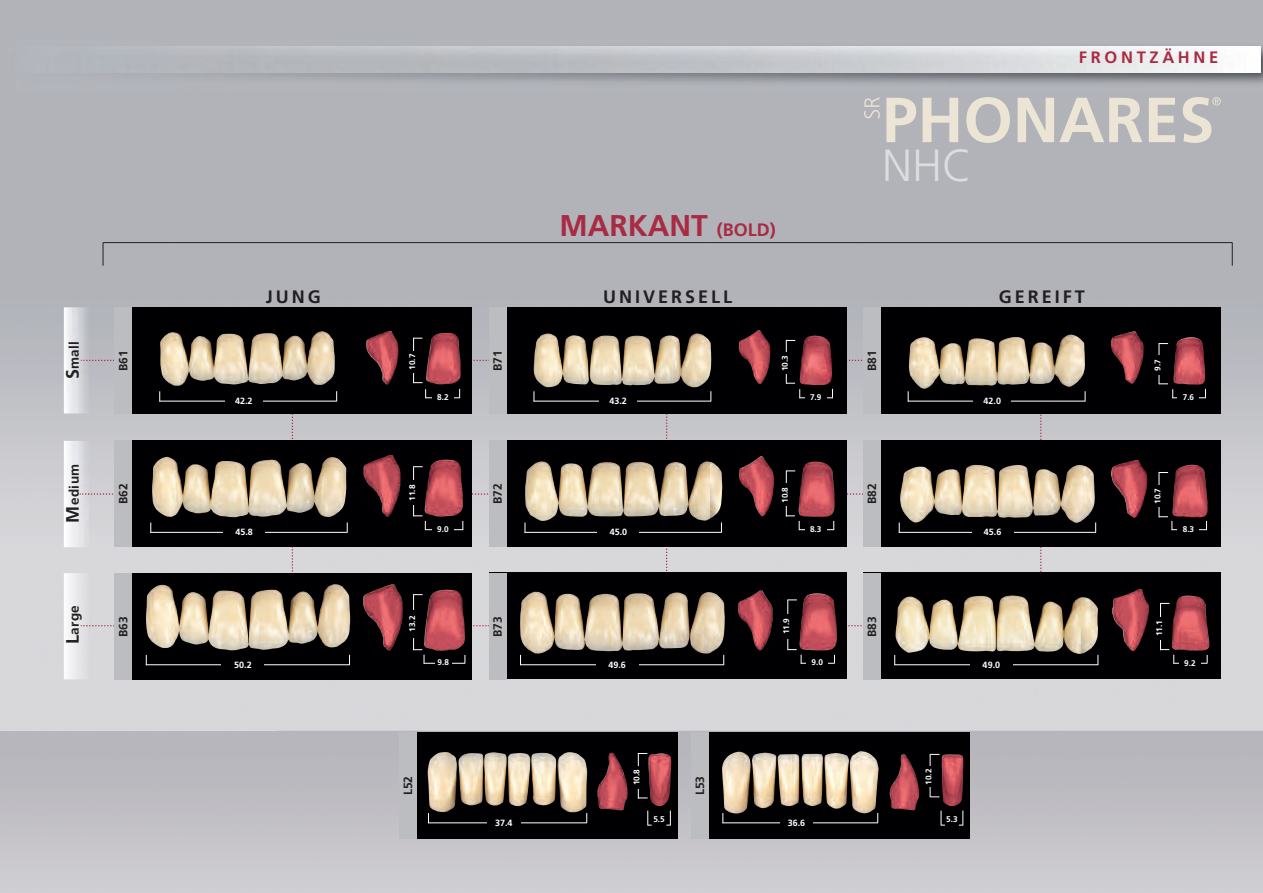
<style>
.page{position:relative;width:1263px;height:893px;background:#fff}
.page>*{position:absolute;margin:0;border:0;box-sizing:border-box;transform-origin:0 0}
.t1{font:300 45px "Frutiger";color:#dcdddf}
.t2{font:700 30px "Frutiger";color:#a92b43}
.t3{font:700 18px "Frutiger";letter-spacing:.165em;color:#231f20}
.t4{font:700 16.5px "Frutiger";letter-spacing:.22em;color:#a92b43}
.t5{font:700 13.5px "Frutiger";letter-spacing:.03em;color:#231f20}
.t6{font:700 12px "Frutiger";color:#231f20}
.t7{font:700 9px "Frutiger";color:#fff}
.t8{font:700 8.25px "Frutiger";color:#fff}
.s1{font-size:18px}
</style>
<div class="page">
<img style="left:0;top:0;width:1263px;height:893px">
<img style="left:0;top:39px;width:1263px;height:54px">
<img style="left:0;top:47px;width:1261px;height:25px">
<div style="left:399px;top:732px;width:279px;height:106px;background:#000003"></div>
<img style="left:427px;top:752px;width:160px;height:60px">
<div style="left:691px;top:732px;width:279px;height:106px;background:#000003"></div>
<img style="left:722px;top:751px;width:157px;height:63px">
<div style="left:115px;top:307px;width:357px;height:107px;background:#000003"></div>
<img style="left:163px;top:331px;width:169px;height:7px">
<div style="left:863px;top:307px;width:357px;height:107px;background:#000003"></div>
<img style="left:920px;top:334px;width:159px;height:4px">
<div style="left:489px;top:307px;width:357px;height:107px;background:#000003"></div>
<img style="left:539px;top:333px;width:168px;height:5px">
<div style="left:863px;top:440px;width:357px;height:107px;background:#000003"></div>
<div style="left:115px;top:573px;width:357px;height:106px;background:#000003"></div>
<div style="left:863px;top:573px;width:357px;height:106px;background:#000003"></div>
<div style="left:489px;top:573px;width:357px;height:106px;background:#000003"></div>
<div style="left:115px;top:307px;width:17px;height:107px;background:#bcbdc0"></div>
<div style="left:115px;top:573px;width:17px;height:106px;background:#bcbdc0"></div>
<div style="left:399px;top:732px;width:18px;height:106px;background:#bcbdc0"></div>
<div style="left:691px;top:732px;width:18px;height:106px;background:#bcbdc0"></div>
<hr style="left:428px;top:822px;width:159px;height:1px;background:#fff">
<div style="left:487px;top:819px;width:33px;height:9px;background:#000003"></div>
<hr style="left:722px;top:822px;width:156px;height:1px;background:#fff">
<div style="left:780px;top:819px;width:33px;height:9px;background:#000003"></div>
<div style="left:489px;top:307px;width:17px;height:107px;background:#bcbdc0"></div>
<div style="left:489px;top:573px;width:17px;height:106px;background:#bcbdc0"></div>
<div style="left:863px;top:307px;width:17px;height:107px;background:#bcbdc0"></div>
<div style="left:863px;top:573px;width:17px;height:106px;background:#bcbdc0"></div>
<hr style="left:1172px;top:397px;width:34px;height:1px;background:#fff">
<hr style="left:1171px;top:529px;width:36px;height:1px;background:#fff">
<img style="left:432px;top:333px;width:26px;height:5px">
<img style="left:381px;top:331px;width:14px;height:7px">
<img style="left:648px;top:753px;width:23px;height:53px">
<img style="left:597px;top:753px;width:26px;height:57px">
<hr style="left:638px;top:753px;width:1px;height:46px;background:#fff">
<div style="left:633px;top:766px;width:10px;height:22px;background:#000003"></div>
<img style="left:942px;top:754px;width:21px;height:52px">
<hr style="left:930px;top:754px;width:1px;height:43px;background:#fff">
<div style="left:925px;top:766px;width:10px;height:21px;background:#000003"></div>
<img style="left:806px;top:336px;width:19px;height:2px">
<img style="left:746px;top:330px;width:19px;height:8px">
<img style="left:1174px;top:337px;width:31px;height:48px">
<div style="left:1178px;top:394px;width:21px;height:12px;background:#000003"></div>
<img style="left:1112px;top:331px;width:27px;height:7px">
<img style="left:1174px;top:465px;width:34px;height:52px">
<div style="left:1178px;top:525px;width:21px;height:12px;background:#000003"></div>
<img style="left:1174px;top:596px;width:35px;height:55px">
<hr style="left:103px;top:242px;width:1129px;height:1px;background:#231f20">
<svg style="left:103px;top:242px;width:1px;height:24px"></svg>
<svg style="left:1232px;top:242px;width:1px;height:24px"></svg>
<svg style="left:886px;top:98px;width:30px;height:44px"></svg>
<svg style="left:922px;top:98px;width:36px;height:44px;background:#d2cec8"></svg>
<svg style="left:966px;top:97px;width:44px;height:46px;background:#cdcac6"></svg>
<svg style="left:1017px;top:97px;width:125px;height:45px;background:#cecbc7"></svg>
<svg style="left:1149px;top:98px;width:26px;height:44px"></svg>
<svg style="left:1183px;top:97px;width:38px;height:46px;background:#c9c7c4"></svg>
<svg style="left:864px;top:97px;width:16px;height:21px"></svg>
<img style="left:64px;top:573px;width:25px;height:106px">
<img style="left:64px;top:307px;width:25px;height:106px">
<img style="left:64px;top:441px;width:15px;height:106px">
<hr style="left:1173px;top:663px;width:34px;height:1px;background:#fff">
<svg style="left:79px;top:338px;width:1095px;height:327px"></svg>
<div style="left:435px;top:659px;width:16px;height:11px;background:#000003"></div>
<div style="left:807px;top:659px;width:21px;height:12px;background:#000003"></div>
<div style="left:1179px;top:659px;width:21px;height:12px;background:#000003"></div>
<img style="left:890px;top:754px;width:25px;height:56px">
<svg style="left:647px;top:810px;width:5px;height:16px"></svg>
<svg style="left:666px;top:810px;width:5px;height:16px"></svg>
<svg style="left:941px;top:810px;width:4px;height:16px"></svg>
<svg style="left:959px;top:810px;width:4px;height:16px"></svg>
<h3 class="t5" style="left:69px;top:379px;width:40px;rotate:-90deg"><span class="s1">S</span>mall</h3>
<h3 class="t5" style="left:69px;top:522px;width:60px;rotate:-90deg"><span class="s1">M</span>edium</h3>
<h3 class="t5" style="left:69px;top:644px;width:41px;rotate:-90deg"><span class="s1">L</span>arge</h3>
<h3 class="t6" style="left:119px;top:371px;width:22px;rotate:-90deg">B61</h3>
<h3 class="t6" style="left:119px;top:504px;width:22px;rotate:-90deg">B62</h3>
<h3 class="t6" style="left:119px;top:637px;width:22px;rotate:-90deg">B63</h3>
<h3 class="t4" style="left:1079px;top:51px;width:141px">FRONTZÄHNE</h3>
<h2 class="t2" style="left:559px;top:213px;width:218px">MARKANT <span class="s1">(BOLD)</span></h2>
<h1 class="t1" style="left:882px;top:147px;width:92px">NHC</h1>
<h3 class="t3" style="left:266px;top:289px;width:56px">JUNG</h3>
<h3 class="t3" style="left:603px;top:289px;width:131px">UNIVERSELL</h3>
<h3 class="t3" style="left:999px;top:289px;width:88px">GEREIFT</h3>
<p class="t7" style="left:235px;top:397px;width:19px">42.2</p>
<p class="t8" style="left:409px;top:370px;width:18px;rotate:-90deg">10.7</p>
<p class="t8" style="left:437px;top:394px;width:13px">8.2</p>
<h3 class="t6" style="left:493px;top:371px;width:22px;rotate:-90deg">B71</h3>
<p class="t7" style="left:609px;top:397px;width:19px">43.2</p>
<p class="t8" style="left:782px;top:371px;width:18px;rotate:-90deg">10.3</p>
<p class="t8" style="left:810px;top:394px;width:13px">7.9</p>
<h3 class="t6" style="left:867px;top:371px;width:22px;rotate:-90deg">B81</h3>
<p class="t7" style="left:983px;top:397px;width:19px">42.0</p>
<p class="t7" style="left:235px;top:529px;width:19px">45.8</p>
<p class="t8" style="left:409px;top:501px;width:18px;rotate:-90deg">11.8</p>
<p class="t8" style="left:437px;top:526px;width:13px">9.0</p>
<h3 class="t6" style="left:493px;top:504px;width:22px;rotate:-90deg">B72</h3>
<p class="t7" style="left:610px;top:529px;width:19px">45.0</p>
<p class="t8" style="left:782px;top:503px;width:18px;rotate:-90deg">10.8</p>
<p class="t8" style="left:810px;top:526px;width:13px">8.3</p>
<h3 class="t6" style="left:867px;top:504px;width:22px;rotate:-90deg">B82</h3>
<p class="t7" style="left:984px;top:529px;width:19px">45.6</p>
<p class="t8" style="left:1154px;top:371px;width:13px;rotate:-90deg">9.7</p>
<p class="t8" style="left:1183px;top:394px;width:13px">7.6</p>
<p class="t8" style="left:1154px;top:504px;width:18px;rotate:-90deg">10.7</p>
<p class="t8" style="left:1183px;top:525px;width:13px">8.3</p>
<p class="t7" style="left:234px;top:661px;width:19px">50.2</p>
<p class="t8" style="left:409px;top:632px;width:18px;rotate:-90deg">13.2</p>
<p class="t8" style="left:437px;top:659px;width:13px">9.8</p>
<h3 class="t6" style="left:493px;top:637px;width:22px;rotate:-90deg">B73</h3>
<p class="t7" style="left:608px;top:661px;width:19px">49.6</p>
<p class="t8" style="left:783px;top:634px;width:18px;rotate:-90deg">11.9</p>
<h3 class="t6" style="left:867px;top:637px;width:22px;rotate:-90deg">B83</h3>
<p class="t8" style="left:1156px;top:636px;width:18px;rotate:-90deg">11.1</p>
<p class="t8" style="left:811px;top:659px;width:13px">9.0</p>
<p class="t8" style="left:1184px;top:659px;width:13px">9.2</p>
<p class="t7" style="left:983px;top:661px;width:19px">49.0</p>
<p class="t8" style="left:633px;top:785px;width:18px;rotate:-90deg">10.8</p>
<p class="t8" style="left:925px;top:785px;width:18px;rotate:-90deg">10.2</p>
<h3 class="t6" style="left:403px;top:795px;width:21px;rotate:-90deg">L52</h3>
<h3 class="t6" style="left:695px;top:795px;width:21px;rotate:-90deg">L53</h3>
<p class="t8" style="left:653px;top:816px;width:13px">5.5</p>
<p class="t8" style="left:946px;top:816px;width:13px">5.3</p>
<p class="t7" style="left:495px;top:819px;width:19px">37.4</p>
<p class="t7" style="left:788px;top:819px;width:19px">36.6</p>
</div>
